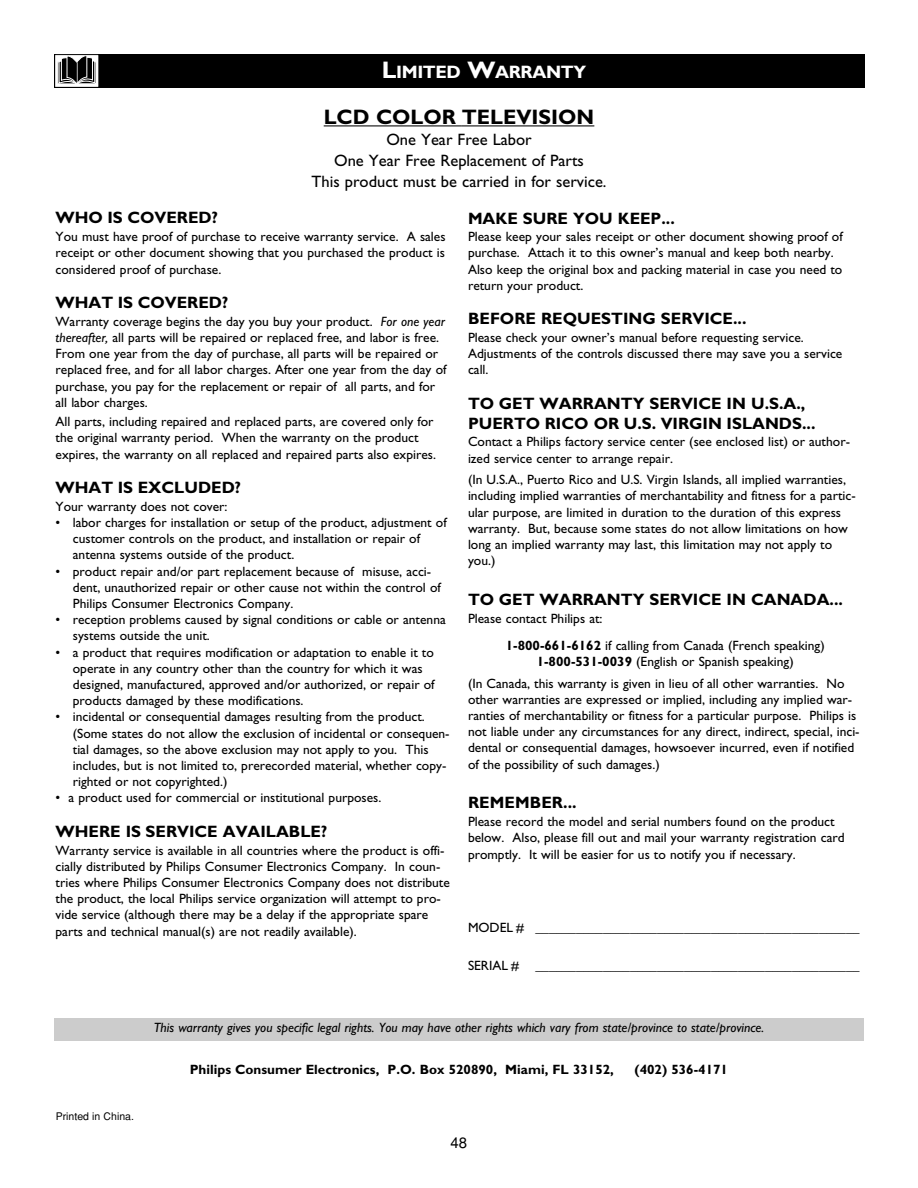
<style>
.page{position:relative;width:918px;height:1188px;background:#fff}
.page>*{position:absolute;margin:0;border:0;box-sizing:border-box;transform-origin:0 0}
.t1{font:700 21px "Gill Sans";color:#000}
.t2{font:700 18px "Gill Sans";letter-spacing:-.02em;color:#fff}
.t3{font:700 16.5px/19.8px "Gill Sans";color:#000}
.t4{font:16.5px/21px "Gill Sans";color:#000;text-align:center}
.t5{font:15px "Helvetica";color:#000}
.t6{font:13.5px/16.2px "Gill Sans";color:#000}
.t7{font:italic 13.5px "Gill Sans";color:#000}
.t8{font:700 13.5px "Gill Sans";color:#000}
.t9{font:10.5px "Helvetica";color:#000}
.s1{font-size:24px}
.s2{font-style:italic}
.s3{font-weight:700}
</style>
<div class="page">
<div style="left:54px;top:54px;width:810px;height:34px;background:#000"></div>
<div style="left:55px;top:55px;width:43px;height:32px;background:linear-gradient(to right,#fdfdfd,#fff)"></div>
<svg style="left:95px;top:61px;width:1px;height:23px"></svg>
<svg style="left:58px;top:62px;width:1px;height:22px"></svg>
<svg style="left:59px;top:56px;width:36px;height:29px"></svg>
<div style="left:54px;top:54px;width:45px;height:34px;border:1px solid #000"></div>
<hr style="left:324px;top:125px;width:138px;height:1px;background:#000">
<hr style="left:462px;top:125px;width:132px;height:1px;background:#000">
<div style="left:54px;top:1018px;width:810px;height:22px;background:#ccc"></div>
<h2 class="t2" style="left:382px;top:66px;width:206px"><span class="s1">L</span>IMITED <span class="s1">W</span>ARRANTY</h2>
<h1 class="t1" style="left:324px;top:109px;width:272px">LCD COLOR TELEVISION</h1>
<p class="t4" style="left:312px;top:131px;width:296px">One Year Free Labor<br>One Year Free Replacement of Parts<br>This product must be carried in for service.</p>
<p class="t3" style="left:56px;top:210px;width:164px">WHO IS COVERED?</p>
<p class="t6" style="left:56px;top:230px;width:392px;text-align:justify">You must have proof of purchase to receive warranty service. A sales receipt or other document showing that you purchased the product is considered proof of purchase.</p>
<p class="t3" style="left:56px;top:294px;width:174px">WHAT IS COVERED?</p>
<p class="t6" style="left:56px;top:315px;width:392px">Warranty coverage begins the day you buy your product. <span class="s2">For one year thereafter,</span> all parts will be repaired or replaced free, and labor is free.<br>From one year from the day of purchase, all parts will be repaired or replaced free, and for all labor charges. After one year from the day of purchase, you pay for the replacement or repair of all parts, and for all labor charges.</p>
<p class="t6" style="left:56px;top:415px;width:382px">All parts, including repaired and replaced parts, are covered only for the original warranty period. When the warranty on the product expires, the warranty on all replaced and repaired parts also expires.</p>
<p class="t3" style="left:56px;top:480px;width:187px">WHAT IS EXCLUDED?</p>
<p class="t6" style="left:56px;top:500px;width:174px">Your warranty does not cover:</p>
<p class="t6" style="left:73px;top:516px;width:375px;text-indent:-17px">• labor charges for installation or setup of the product, adjustment of customer controls on the product, and installation or repair of antenna systems outside of the product.</p>
<p class="t6" style="left:73px;top:565px;width:369px;text-indent:-17px">• product repair and/or part replacement because of misuse, acci&shy;dent, unauthorized repair or other cause not within the control of<br>Philips Consumer Electronics Company.</p>
<p class="t6" style="left:73px;top:613px;width:375px;text-indent:-17px">• reception problems caused by signal conditions or cable or antenna systems outside the unit.</p>
<p class="t6" style="left:73px;top:646px;width:363px;text-indent:-17px">• a product that requires modification or adaptation to enable it to operate in any country other than the country for which it was designed, manufactured, approved and/or authorized, or repair of products damaged by these modifications.</p>
<p class="t6" style="left:73px;top:710px;width:378px;text-indent:-17px">• incidental or consequential damages resulting from the product. (Some states do not allow the exclusion of incidental or consequen&shy;tial damages, so the above exclusion may not apply to you. This includes, but is not limited to, prerecorded material, whether copy&shy;righted or not copyrighted.)</p>
<p class="t6" style="left:56px;top:791px;width:327px">• a product used for commercial or institutional purposes.</p>
<p class="t3" style="left:56px;top:823px;width:273px">WHERE IS SERVICE AVAILABLE?</p>
<p class="t6" style="left:56px;top:844px;width:396px">Warranty service is available in all countries where the product is offi&shy;cially distributed by Philips Consumer Electronics Company. In coun&shy;tries where Philips Consumer Electronics Company does not distribute the product, the local Philips service organization will attempt to pro&shy;vide service (although there may be a delay if the appropriate spare parts and technical manual(s) are not readily available).</p>
<p class="t3" style="left:468px;top:210px;width:208px">MAKE SURE YOU KEEP...</p>
<p class="t6" style="left:468px;top:230px;width:376px">Please keep your sales receipt or other document showing proof of purchase. Attach it to this owner’s manual and keep both nearby.<br>Also keep the original box and packing material in case you need to return your product.</p>
<p class="t3" style="left:468px;top:311px;width:280px">BEFORE REQUESTING SERVICE...</p>
<p class="t6" style="left:468px;top:331px;width:376px">Please check your owner’s manual before requesting service.<br>Adjustments of the controls discussed there may save you a service call.</p>
<p class="t3" style="left:468px;top:395px;width:349px">TO GET WARRANTY SERVICE IN U.S.A.,<br>PUERTO RICO OR U.S. VIRGIN ISLANDS...</p>
<p class="t6" style="left:468px;top:435px;width:384px">Contact a Philips factory service center (see enclosed list) or author&shy;ized service center to arrange repair.</p>
<p class="t6" style="left:468px;top:473px;width:389px">(In U.S.A., Puerto Rico and U.S. Virgin Islands, all implied warranties, including implied warranties of merchantability and fitness for a partic&shy;ular purpose, are limited in duration to the duration of this express warranty. But, because some states do not allow limitations on how long an implied warranty may last, this limitation may not apply to you.)</p>
<p class="t3" style="left:468px;top:591px;width:377px">TO GET WARRANTY SERVICE IN CANADA...</p>
<p class="t6" style="left:506px;top:606px;width:320px;line-height:27px;text-indent:-38px">Please contact Philips at:<br><span class="s3">1-800-661-6162</span> if calling from Canada (French speaking)</p>
<p class="t6" style="left:468px;top:652px;width:378px;line-height:21.6px;text-indent:69px"><span class="s3">1-800-531-0039</span> (English or Spanish speaking)<br>(In Canada, this warranty is given in lieu of all other warranties. No</p>
<p class="t6" style="left:468px;top:693px;width:393px">other warranties are expressed or implied, including any implied war&shy;ranties of merchantability or fitness for a particular purpose. Philips is not liable under any circumstances for any direct, indirect, special, inci&shy;dental or consequential damages, howsoever incurred, even if notified of the possibility of such damages.)</p>
<p class="t3" style="left:468px;top:795px;width:110px">REMEMBER...</p>
<p class="t6" style="left:468px;top:815px;width:378px">Please record the model and serial numbers found on the product below. Also, please fill out and mail your warranty registration card promptly. It will be easier for us to notify you if necessary.</p>
<p class="t6" style="left:468px;top:921px;width:393px">MODEL # ________________________________________________</p>
<p class="t6" style="left:468px;top:959px;width:393px">SERIAL # ________________________________________________</p>
<p class="t9" style="left:56px;top:1113px;width:80px">Printed in China.</p>
<p class="t7" style="left:154px;top:1022px;width:612px">This warranty gives you specific legal rights. You may have other rights which vary from state/province to state/province.</p>
<p class="t8" style="left:190px;top:1064px;width:426px">Philips Consumer Electronics, P.O. Box 520890, Miami, FL 33152,</p>
<p class="t8" style="left:635px;top:1064px;width:95px">(402) 536-4171</p>
<p class="t5" style="left:451px;top:1137px;width:18px">48</p>
</div>
